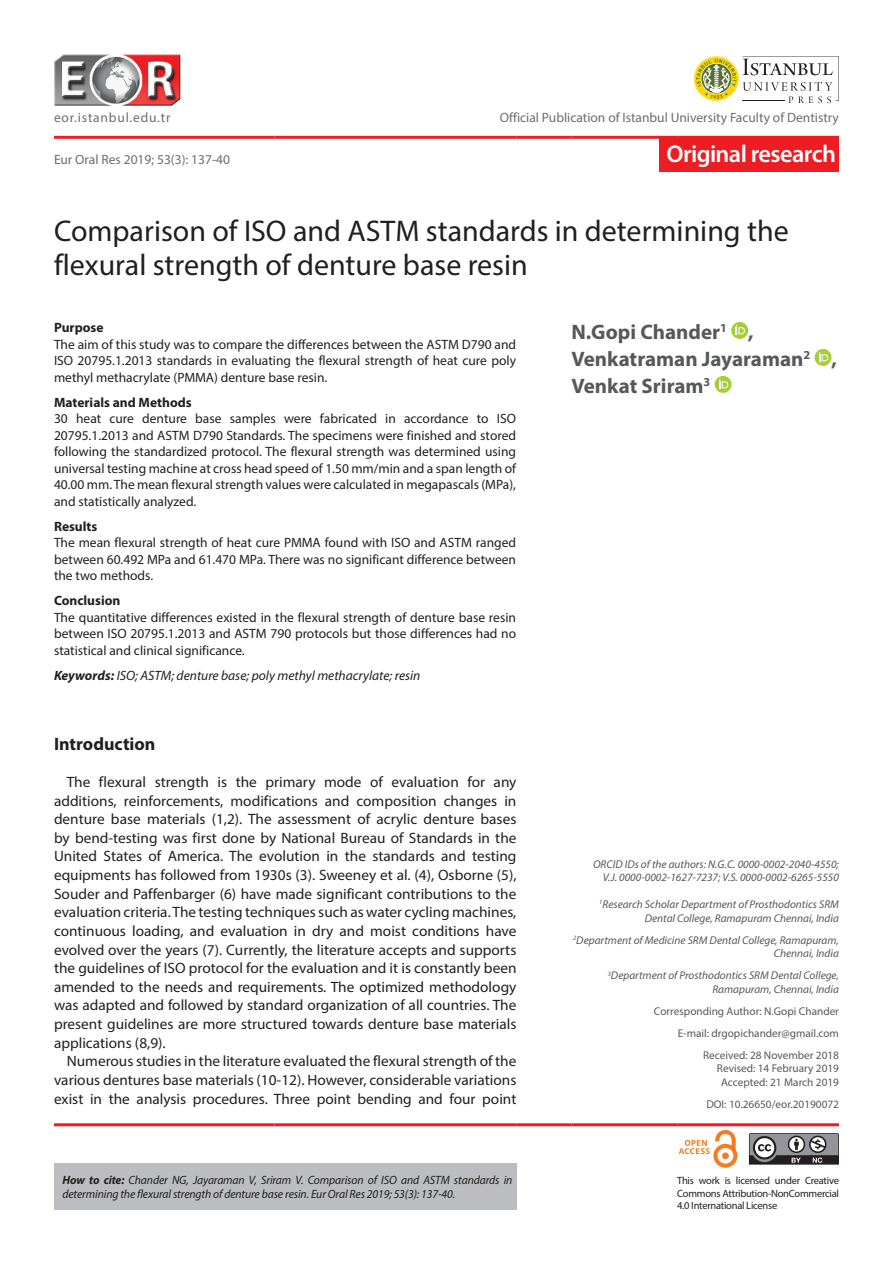
<style>
.page{position:relative;width:893px;height:1263px;background:#fff}
.page>*{position:absolute;margin:0;border:0;box-sizing:border-box;transform-origin:0 0}
.t1{font:30px/34.5px "Myriad Pro";color:#231f20}
.t2{font:600 24.3px "Myriad Pro";letter-spacing:-.025em;color:#fff}
.t3{font:700 21px/27px "Myriad Pro";color:#57585a}
.t4{font:700 18px "Myriad Pro";color:#231f20}
.t5{font:15px/18.6px "Myriad Pro";color:#231f20;text-align:justify}
.t6{font:13.5px/16.5px "Myriad Pro";color:#231f20;text-align:justify}
.t7{font:13.5px "Myriad Pro";color:#6c6d70}
.t8{font:italic 13.5px "Myriad Pro";color:#231f20}
.t9{font:700 13.5px "Myriad Pro";color:#231f20}
.t10{font:13.5px "Myriad Pro";letter-spacing:.06em;color:#6c6d70}
.t11{font:italic 12px/14.4px "Myriad Pro";letter-spacing:-.01em;color:#231f20}
.t12{font:italic 11.25px/13.5px "Myriad Pro";color:#57585a;text-align:right}
.t13{font:11.25px/22px "Myriad Pro";color:#57585a;text-align:right}
.t14{font:10.5px/12.6px "Myriad Pro";letter-spacing:-.025em;color:#231f20;text-align:justify}
.s1{font-weight:700}
</style>
<div class="page">
<div style="left:659px;top:137px;width:180px;height:34px;background:#ee1d23"></div>
<div style="left:54px;top:1163px;width:463px;height:46px;background:#bcbdc0"></div>
<hr style="left:54px;top:136px;width:220px;height:3px;background:#ee1d23">
<hr style="left:274px;top:136px;width:243px;height:3px;background:#ee1d23">
<hr style="left:517px;top:136px;width:54px;height:3px;background:#ee1d23">
<hr style="left:571px;top:136px;width:88px;height:3px;background:#ee1d23">
<hr style="left:659px;top:136px;width:18px;height:3px;background:#ee1d23">
<hr style="left:677px;top:136px;width:162px;height:3px;background:#ee1d23">
<hr style="left:571px;top:1123px;width:88px;height:3px;background:#ee1d23">
<hr style="left:659px;top:1123px;width:18px;height:3px;background:#ee1d23">
<hr style="left:677px;top:1123px;width:162px;height:3px;background:#ee1d23">
<hr style="left:54px;top:1123px;width:220px;height:3px;background:#ee1d23">
<hr style="left:274px;top:1123px;width:243px;height:3px;background:#ee1d23">
<hr style="left:517px;top:1123px;width:54px;height:3px;background:#ee1d23">
<img style="left:54px;top:54px;width:127px;height:51px">
<svg style="left:694px;top:56px;width:145px;height:47px"></svg>
<svg style="left:731px;top:322px;width:17px;height:17px"></svg>
<svg style="left:736px;top:325px;width:9px;height:9px"></svg>
<svg style="left:814px;top:349px;width:17px;height:17px"></svg>
<svg style="left:819px;top:352px;width:9px;height:9px"></svg>
<svg style="left:715px;top:376px;width:17px;height:17px"></svg>
<svg style="left:719px;top:379px;width:9px;height:9px"></svg>
<svg style="left:749px;top:1133px;width:90px;height:31px;background:#797879"></svg>
<svg style="left:679px;top:1130px;width:58px;height:38px"></svg>
<p class="t10" style="left:54px;top:110px;width:118px">eor.istanbul.edu.tr</p>
<p class="t7" style="left:500px;top:110px;width:341px">Official Publication of Istanbul University Faculty of Dentistry</p>
<p class="t7" style="left:54px;top:152px;width:177px">Eur Oral Res 2019; 53(3): 137-40</p>
<h2 class="t2" style="left:666px;top:138px;width:171px">Original research</h2>
<h1 class="t1" style="left:54px;top:213px;width:736px">Comparison of ISO and ASTM standards in determining the flexural strength of denture base resin</h1>
<p class="t9" style="left:54px;top:319px;width:51px">Purpose</p>
<p class="t6" style="left:54px;top:335px;width:464px">The aim of this study was to compare the differences between the ASTM D790 and ISO 20795.1.2013 standards in evaluating the flexural strength of heat cure poly methyl methacrylate (PMMA) denture base resin.</p>
<p class="t9" style="left:54px;top:393px;width:139px">Materials and Methods</p>
<p class="t6" style="left:54px;top:410px;width:464px">30 heat cure denture base samples were fabricated in accordance to ISO 20795.1.2013 and ASTM D790 Standards. The specimens were finished and stored following the standardized protocol. The flexural strength was determined using universal testing machine at cross head speed of 1.50 mm/min and a span length of 40.00 mm. The mean flexural strength values were calculated in megapascals (MPa), and statistically analyzed.</p>
<p class="t9" style="left:54px;top:517px;width:45px">Results</p>
<p class="t6" style="left:54px;top:534px;width:464px">The mean flexural strength of heat cure PMMA found with ISO and ASTM ranged between 60.492 MPa and 61.470 MPa. There was no significant difference between the two methods.</p>
<p class="t9" style="left:54px;top:592px;width:68px">Conclusion</p>
<p class="t6" style="left:54px;top:608px;width:464px">The quantitative differences existed in the flexural strength of denture base resin between ISO 20795.1.2013 and ASTM 790 protocols but those differences had no statistical and clinical significance.</p>
<p class="t8" style="left:54px;top:667px;width:368px"><span class="s1">Keywords:</span> ISO; ASTM; denture base; poly methyl methacrylate; resin</p>
<p class="t4" style="left:54px;top:732px;width:103px">Introduction</p>
<p class="t5" style="left:54px;top:772px;width:464px;text-indent:13px">The flexural strength is the primary mode of evaluation for any additions, reinforcements, modifications and composition changes in denture base materials (1,2). The assessment of acrylic denture bases by bend-testing was first done by National Bureau of Standards in the United States of America. The evolution in the standards and testing equipments has followed from 1930s (3). Sweeney et al. (4), Osborne (5), Souder and Paffenbarger (6) have made significant contributions to the evaluation criteria. The testing techniques such as water cycling machines, continuous loading, and evaluation in dry and moist conditions have evolved over the years (7). Currently, the literature accepts and supports the guidelines of ISO protocol for the evaluation and it is constantly been amended to the needs and requirements. The optimized methodology was adapted and followed by standard organization of all countries. The present guidelines are more structured towards denture base materials applications (8,9).</p>
<p class="t5" style="left:54px;top:1052px;width:464px;text-indent:13px">Numerous studies in the literature evaluated the flexural strength of the various dentures base materials (10-12). However, considerable variations exist in the analysis procedures. Three point bending and four point</p>
<h3 class="t3" style="left:571px;top:318px;width:267px">N.Gopi Chander<sup>1</sup> ,<br>Venkatraman Jayaraman<sup>2</sup> ,<br>Venkat Sriram<sup>3</sup></h3>
<p class="t12" style="left:593px;top:857px;width:247px">ORCID IDs of the authors: N.G.C. 0000-0002-2040-4550;<br>V.J. 0000-0002-1627-7237; V.S. 0000-0002-6265-5550</p>
<p class="t12" style="left:599px;top:897px;width:241px"><sup>1</sup>Research Scholar Department of Prosthodontics SRM<br>Dental College, Ramapuram Chennai, India</p>
<p class="t12" style="left:573px;top:933px;width:267px"><sup>2</sup>Department of Medicine SRM Dental College, Ramapuram,<br>Chennai, India</p>
<p class="t12" style="left:608px;top:968px;width:233px"><sup>3</sup>Department of Prosthodontics SRM Dental College,<br>Ramapuram, Chennai, India</p>
<p class="t13" style="left:654px;top:1000px;width:187px">Corresponding Author: N.Gopi Chander<br>E-mail: drgopichander@gmail.com<br>Received: 28 November 2018</p>
<p class="t13" style="left:717px;top:1061px;width:124px;line-height:13.5px;text-align:center">Revised: 14 February 2019<br>Accepted: 21 March 2019</p>
<p class="t13" style="left:706px;top:1093px;width:134px">DOI: 10.26650/eor.20190072</p>
<p class="t11" style="left:63px;top:1172px;width:451px"><span class="s1">How to cite:</span> Chander NG, Jayaraman V, Sriram V. Comparison of ISO and ASTM standards in determining the flexural strength of denture base resin. Eur Oral Res 2019; 53(3): 137-40.</p>
<p class="t14" style="left:677px;top:1174px;width:163px">This work is licensed under Creative Commons Attribution-NonCommercial 4.0 International License</p>
</div>
